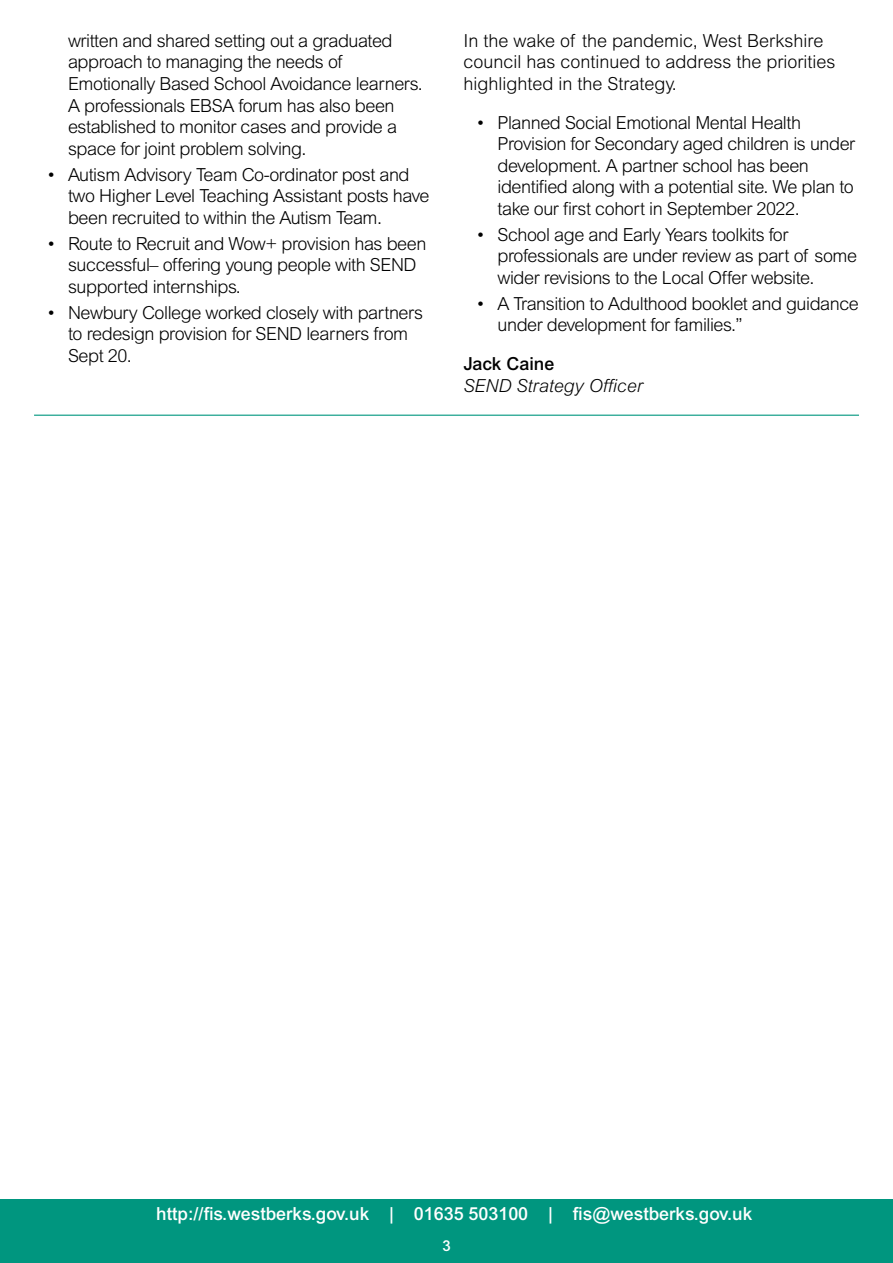
<style>
.page{position:relative;width:893px;height:1263px;background:#fff}
.page>*{position:absolute;margin:0;border:0;box-sizing:border-box;transform-origin:0 0}
.t1{font:300 18px/21.6px "Arial MT Std";letter-spacing:-.025em;color:#000}
.t2{font:300 18px/21.6px "Arial MT Std";color:#000}
.t3{font:500 18px "Arial MT Std";color:#fff}
.t4{font:italic 300 18px "Arial MT Std";color:#000}
.t5{font:500 18px "Arial MT Std";color:#000}
.t6{font:500 15px "Arial MT Std";color:#fff}
</style>
<div class="page">
<div style="left:0;top:1199px;width:893px;height:64px;background:#00967f"></div>
<hr style="left:34px;top:415px;width:825px;height:1px;background:#00967f">
<p class="t1" style="left:68px;top:30px;width:356px">written and shared setting out a graduated approach to managing the needs of Emotionally Based School Avoidance learners.<br>A professionals EBSA forum has also been established to monitor cases and provide a space for joint problem solving.</p>
<p class="t1" style="left:68px;top:163px;width:363px;text-indent:-21px">• Autism Advisory Team Co-ordinator post and two Higher Level Teaching Assistant posts have been recruited to within the Autism Team.</p>
<p class="t1" style="left:68px;top:232px;width:360px;text-indent:-21px">• Route to Recruit and Wow+ provision has been successful– offering young people with SEND supported internships.</p>
<p class="t1" style="left:68px;top:302px;width:357px;text-indent:-21px">• Newbury College worked closely with partners to redesign provision for SEND learners from<br>Sept 20.</p>
<p class="t2" style="left:463px;top:30px;width:373px">In the wake of the pandemic, West Berkshire council has continued to address the priorities highlighted in the Strategy.</p>
<p class="t1" style="left:498px;top:111px;width:359px;text-indent:-21px">• Planned Social Emotional Mental Health Provision for Secondary aged children is under development. A partner school has been identified along with a potential site. We plan to take our first cohort in September 2022.</p>
<p class="t1" style="left:498px;top:224px;width:361px;text-indent:-21px">• School age and Early Years toolkits for professionals are under review as part of some wider revisions to the Local Offer website.</p>
<p class="t1" style="left:498px;top:293px;width:363px;text-indent:-21px">• A Transition to Adulthood booklet and guidance under development for families.”</p>
<p class="t5" style="left:463px;top:353px;width:92px">Jack Caine</p>
<p class="t4" style="left:463px;top:375px;width:181px">SEND Strategy Officer</p>
<p class="t3" style="left:156px;top:1203px;width:597px">http://fis.westberks.gov.uk | 01635 503100 | fis@westberks.gov.uk</p>
<p class="t6" style="left:442px;top:1237px;width:10px">3</p>
</div>
